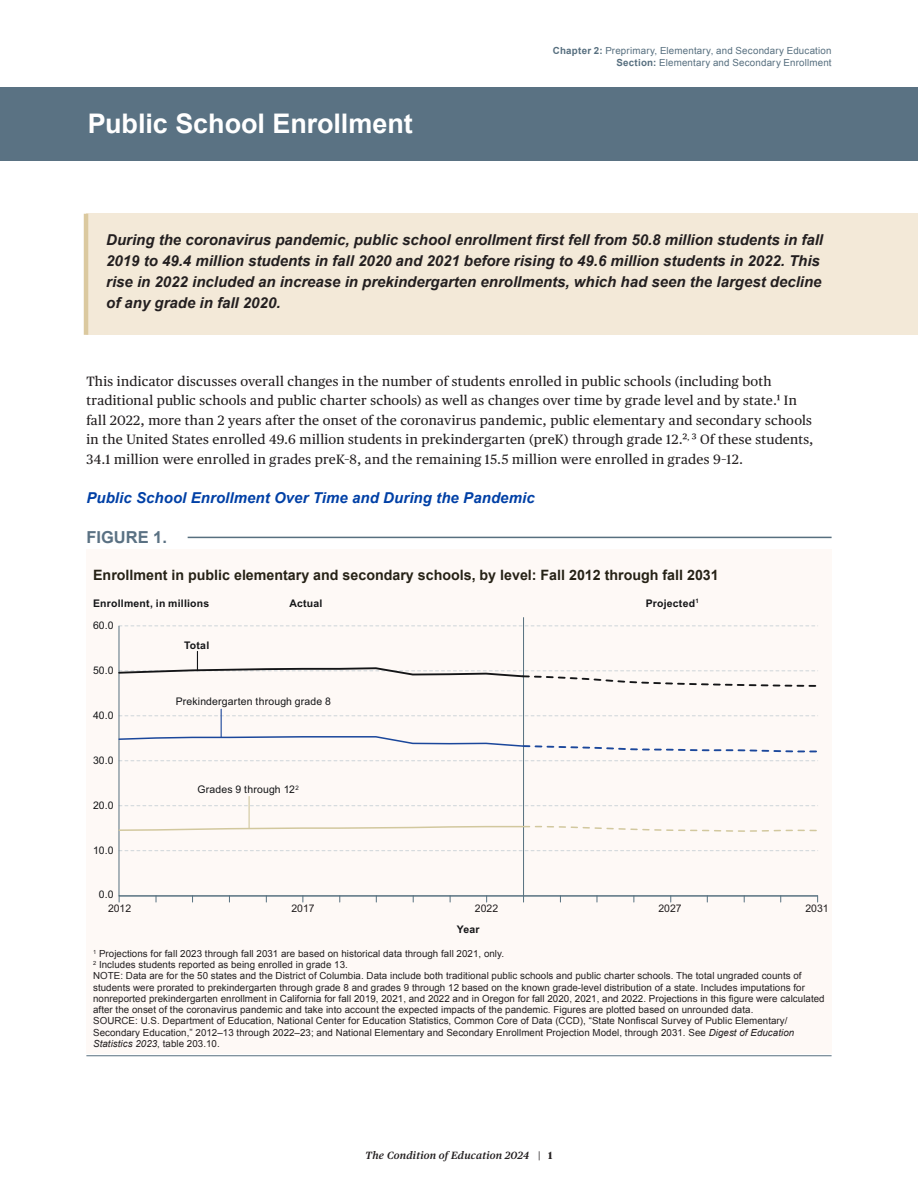
<style>
.page{position:relative;width:918px;height:1188px;background:#fff}
.page>*{position:absolute;margin:0;border:0;box-sizing:border-box;transform-origin:0 0}
.t1{font:27px "Arial Bold MT2";letter-spacing:-.005em;color:#fff}
.t2{font:16.5px "Arial Bold MT2";color:#5a7183}
.t3{font:italic 700 15px/21px "Arial";color:#231f20}
.t4{font:15px "Arial Bold Italic MT2";letter-spacing:.005em;color:#0040a6}
.t5{font:14.25px "Arial Bold MT2";color:#262216}
.t6{font:13.5px/19.5px "Publico Text";letter-spacing:.02em;color:#231f20}
.t7{font:10.5px "Arial MT2";letter-spacing:.015em;color:#141517}
.t8{font:700 10.5px "Arial";letter-spacing:.02em;color:#141517}
.t9{font:italic 600 10.5px "Publico Text";letter-spacing:.02em;color:#231f20}
.t10{font:10.5px "Arial MT2";color:#211d1e}
.t11{font:9.75px/11.2px "Arial MT3";letter-spacing:.005em;color:#231f20}
.t12{font:9.75px/11.2px "Arial";letter-spacing:.005em;color:#231f20}
.t13{font:9.75px/12px "Arial MT3";letter-spacing:.02em;color:#576f7f;text-align:right}
.s1{font-family:"Arial Bold MT2"}
.s2{font-family:"Arial"}
.s3{font-family:"Arial MT3"}
.s4{font-style:italic}
.s5{font-weight:700;font-style:normal}
</style>
<div class="page">
<div style="left:0;top:87px;width:918px;height:73px;background:#5a7283"></div>
<div style="left:86px;top:214px;width:832px;height:121px;background:#f3e9d8"></div>
<hr style="left:84px;top:214px;width:4px;height:121px;background:#dbc99f">
<div style="left:86px;top:549px;width:746px;height:45px;background:#fef9f6"></div>
<hr style="left:188px;top:537px;width:644px;height:1px;background:#576f7f">
<div style="left:86px;top:594px;width:746px;height:352px;background:#fef9f6"></div>
<svg style="left:120px;top:626px;width:695px;height:1px"></svg>
<svg style="left:120px;top:760px;width:698px;height:1px"></svg>
<svg style="left:120px;top:805px;width:698px;height:1px"></svg>
<svg style="left:120px;top:850px;width:698px;height:1px"></svg>
<hr style="left:249px;top:797px;width:1px;height:31px;background:#d2c89e">
<hr style="left:119px;top:896px;width:699px;height:1px;background:#56707f">
<hr style="left:119px;top:626px;width:1px;height:270px;background:#56707f">
<hr style="left:523px;top:617px;width:1px;height:279px;background:#56707f">
<svg style="left:118px;top:651px;width:700px;height:37px"></svg>
<svg style="left:118px;top:709px;width:700px;height:44px"></svg>
<svg style="left:118px;top:825px;width:699px;height:8px"></svg>
<div style="left:86px;top:936px;width:746px;height:118px;background:#fef9f6"></div>
<hr style="left:86px;top:1055px;width:746px;height:1px;background:#576f7f">
<h1 class="t1" style="left:88px;top:106px;width:327px">Public School Enrollment</h1>
<p class="t13" style="left:553px;top:45px;width:280px"><span class="s1">Chapter 2:</span> Preprimary, Elementary, and Secondary Education<br><span class="s1">Section:</span> Elementary and Secondary Enrollment</p>
<p class="t3" style="left:106px;top:230px;width:718px">During the coronavirus pandemic, public school enrollment first fell from 50.8 million students in fall 2019 to 49.4 million students in fall 2020 and 2021 before rising to 49.6 million students in 2022. This rise in 2022 included an increase in prekindergarten enrollments, which had seen the largest decline of any grade in fall 2020.</p>
<p class="t6" style="left:86px;top:370px;width:729px">This indicator discusses overall changes in the number of students enrolled in public schools (including both traditional public schools and public charter schools) as well as changes over time by grade level and by state.1 In fall 2022, more than 2 years after the onset of the coronavirus pandemic, public elementary and secondary schools in the United States enrolled 49.6 million students in prekindergarten (preK) through grade 12.2<sup>,</sup> 3 Of these students, 34.1 million were enrolled in grades preK–8, and the remaining 15.5 million were enrolled in grades 9–12.</p>
<h2 class="t4" style="left:86px;top:488px;width:450px">Public School Enrollment Over Time and During the Pandemic</h2>
<p class="t2" style="left:86px;top:526px;width:82px">FIGURE 1.</p>
<p class="t5" style="left:93px;top:566px;width:627px">Enrollment in public elementary and secondary schools, by level: Fall 2012 through fall 2031</p>
<p class="t8" style="left:93px;top:596px;width:118px">Enrollment, in millions</p>
<p class="t8" style="left:289px;top:596px;width:35px">Actual</p>
<p class="t8" style="left:646px;top:596px;width:54px">Projected<sup>1</sup></p>
<p class="t7" style="left:93px;top:618px;width:22px">60.0</p>
<p class="t7" style="left:93px;top:663px;width:22px">50.0</p>
<p class="t7" style="left:93px;top:708px;width:22px">40.0</p>
<p class="t7" style="left:93px;top:753px;width:22px">30.0</p>
<p class="t7" style="left:93px;top:798px;width:22px">20.0</p>
<p class="t7" style="left:93px;top:843px;width:22px">10.0</p>
<p class="t7" style="left:99px;top:888px;width:16px">0.0</p>
<p class="t8" style="left:184px;top:638px;width:27px">Total</p>
<p class="t7" style="left:176px;top:694px;width:157px">Prekindergarten through grade 8</p>
<p class="t7" style="left:197px;top:783px;width:103px">Grades 9 through 12<sup>2</sup></p>
<p class="t10" style="left:108px;top:902px;width:25px">2012</p>
<p class="t10" style="left:292px;top:902px;width:25px">2017</p>
<p class="t10" style="left:475px;top:902px;width:25px">2022</p>
<p class="t10" style="left:658px;top:902px;width:25px">2027</p>
<p class="t10" style="left:805px;top:902px;width:25px">2031</p>
<p class="t11" style="left:93px;top:948px;width:412px"><sup>1</sup> Projections for fall 2023 through fall 2031 are based on historical data through fall 2021, only.<br><sup>2</sup> Includes students reported as being enrolled in grade 13.</p>
<p class="t11" style="left:93px;top:971px;width:733px">NOTE: Data are for the 50 states and the District of Columbia. Data include both traditional public schools and public charter schools. The total ungraded counts of students were prorated to prekindergarten through grade 8 and grades 9 through 12 based on the known grade-level distribution of a state. Includes imputations for <span class="s2">nonreported prekindergarten enrollment in California for fall 2019, 2021, and 2022 and in Oregon for fall 2020, 2021, and 2022. Projections in this figure were calculated </span>after the onset of the coronavirus pandemic and take into account the expected impacts of the pandemic. Figures are plotted based on unrounded data.</p>
<p class="t12" style="left:93px;top:1016px;width:703px">SOURCE: U.S. Department of Education, National Center for Education Statistics, Common Core of Data (CCD), “State Nonfiscal Survey of Public Elementary/<br><span class="s3">Secondary Education,” 2012–13 through 2022–23; and National Elementary and Secondary Enrollment Projection Model, through 2031. See</span> <span class="s4">Digest of Education<br>Statistics 2023</span><span class="s3">, table 203.10.</span></p>
<p class="t8" style="left:457px;top:923px;width:24px">Year</p>
<p class="t9" style="left:366px;top:1147px;width:188px">The Condition of Education 2024 | <span class="s5">1</span></p>
</div>
